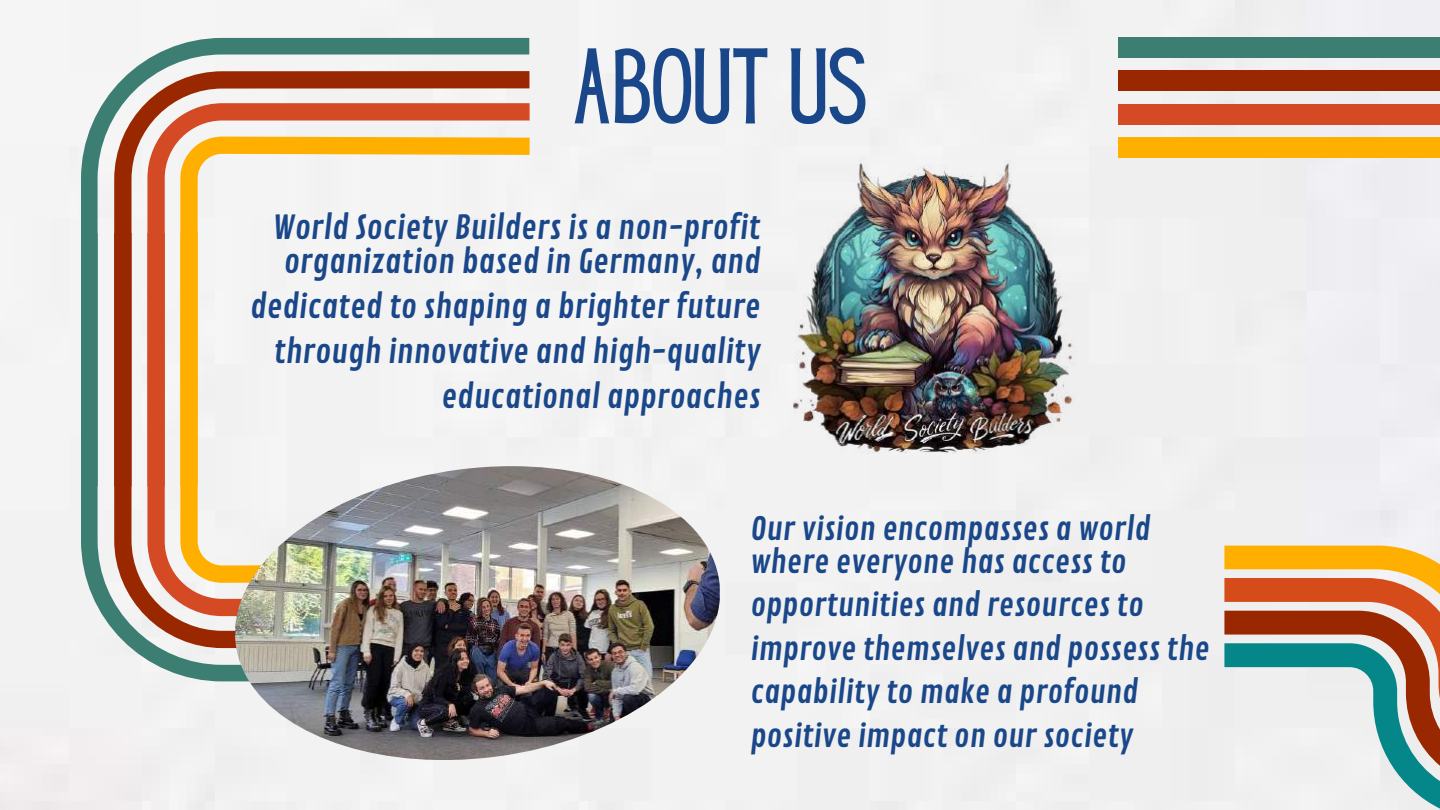
<style>
.page{position:relative;width:1440px;height:810px;background:#fff}
.page>*{position:absolute;margin:0;border:0;box-sizing:border-box;transform-origin:0 0}
.t1{font:93.8px "Hey Gotcha";color:#1a4789}
.t2{font:32.4px/45px "Contrail One";color:#1a4789;text-align:right}
.t3{font:31.4px/43.5px "Contrail One";color:#1a4789}
</style>
<div class="page">
<img style="left:793px;top:158px;width:282px;height:308px">
<svg style="left:81px;top:486px;width:154px;height:195px;fill:#f2f0f0"></svg>
<svg style="left:81px;top:38px;width:448px;height:448px;fill:#f3f2f2"></svg>
<img style="left:235px;top:466px;width:485px;height:294px">
<div style="left:1118px;top:37px;width:322px;height:21px;background:#3c7f72"></div>
<div style="left:1118px;top:70px;width:322px;height:21px;background:#992800"></div>
<div style="left:1118px;top:104px;width:322px;height:21px;background:#d34a24"></div>
<div style="left:1118px;top:137px;width:322px;height:21px;background:#ffaf00"></div>
<svg style="left:1224px;top:546px;width:216px;height:263px"></svg>
<h1 class="t1" style="left:573px;top:48px;width:296px">ABOUT US</h1>
<p class="t2" style="left:273px;top:206px;width:489px">World Society Builders is a non-profit</p>
<p class="t2" style="left:250px;top:240px;width:512px">organization based in Germany, and dedicated to shaping a brighter future through innovative and high-quality educational approaches</p>
<p class="t3" style="left:750px;top:508px;width:401px">Our vision encompasses a world</p>
<p class="t3" style="left:750px;top:541px;width:461px">where everyone has access to opportunities and resources to improve themselves and possess the capability to make a profound positive impact on our society</p>
</div>
